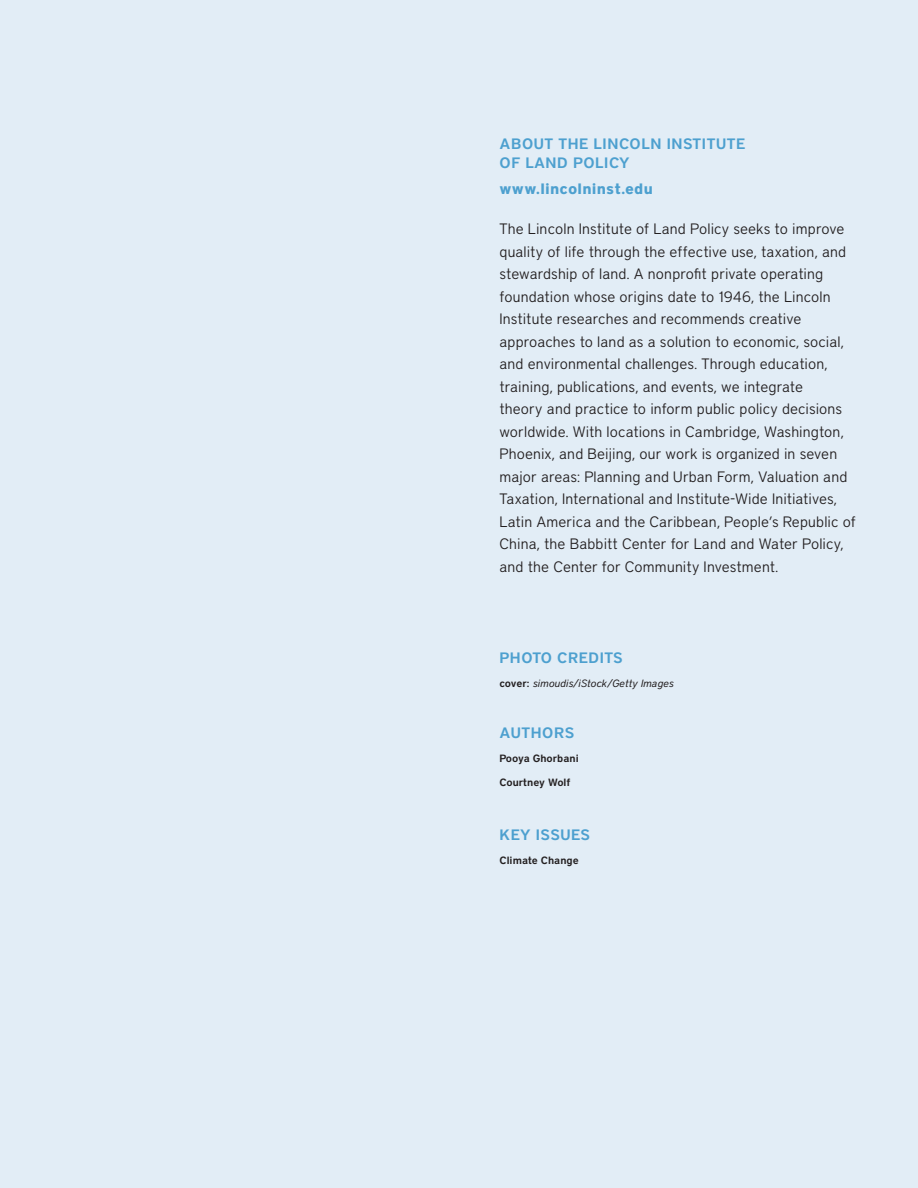
<style>
.page{position:relative;width:918px;height:1188px;background:#e2edf6}
.page>*{position:absolute;margin:0;border:0;box-sizing:border-box;transform-origin:0 0}
.Body_Text{font:300 15px/22.5px "District";letter-spacing:.005em;color:#231f20}
.t1{font:600 15px/18.8px "District";letter-spacing:.04em;color:#4da0cf}
.Body_Text-2{font:700 15px "District";letter-spacing:.01em;color:#4da0cf}
.t2{font:600 10.5px "District";color:#231f20}
.t3{font:italic 10.5px "District";color:#231f20}
.s1{font-weight:600;font-style:normal}
</style>
<div class="page">
<h1 class="t1" style="left:500px;top:134px;width:247px">ABOUT THE LINCOLN INSTITUTE<br>OF LAND POLICY</h1>
<p class="Body_Text-2" style="left:500px;top:179px;width:155px">www.lincolninst.edu</p>
<p class="Body_Text" style="left:500px;top:217px;width:358px">The Lincoln Institute of Land Policy seeks to improve quality of life through the effective use, taxation, and stewardship of land. A nonprofit private operating foundation whose origins date to 1946, the Lincoln Institute researches and recommends creative approaches to land as a solution to economic, social, and environmental challenges. Through education, training, publications, and events, we integrate<br>theory and practice to inform public policy decisions worldwide. With locations in Cambridge, Washington, Phoenix, and Beijing, our work is organized in seven major areas: Planning and Urban Form, Valuation and Taxation, International and Institute-Wide Initiatives, Latin America and the Caribbean, People’s Republic of China, the Babbitt Center for Land and Water Policy, and the Center for Community Investment.</p>
<p class="t1" style="left:500px;top:648px;width:125px">PHOTO CREDITS</p>
<p class="t3" style="left:500px;top:678px;width:175px"><span class="s1">cover:</span> simoudis/iStock/Getty Images</p>
<p class="t1" style="left:500px;top:723px;width:76px">AUTHORS</p>
<p class="t2" style="left:500px;top:752px;width:81px">Pooya Ghorbani</p>
<p class="t2" style="left:500px;top:776px;width:73px">Courtney Wolf</p>
<p class="t1" style="left:500px;top:825px;width:92px">KEY ISSUES</p>
<p class="t2" style="left:500px;top:854px;width:81px">Climate Change</p>
</div>
